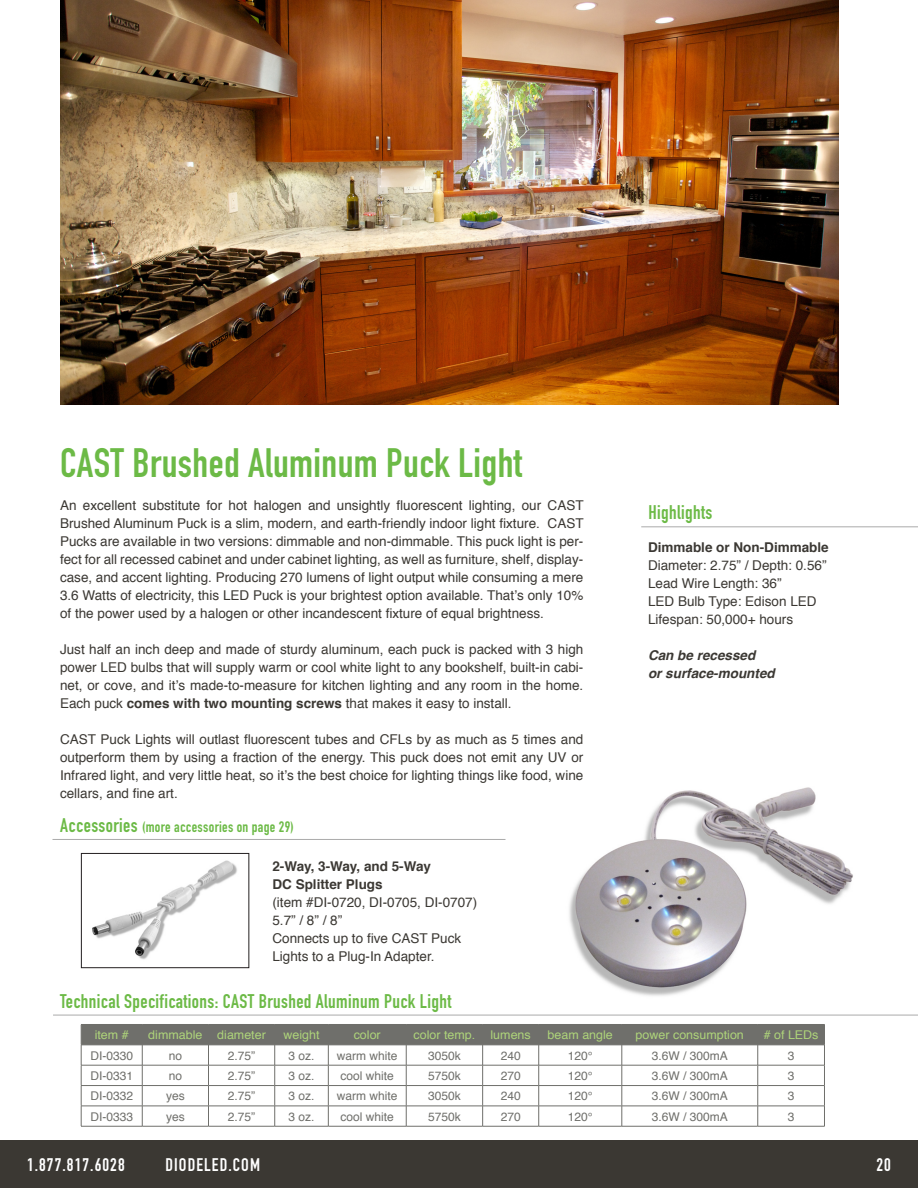
<style>
.page{position:relative;width:918px;height:1188px;background:#fff}
.page>*{position:absolute;margin:0;border:0;box-sizing:border-box;transform-origin:0 0}
.t1{font:40.5px "DIN Engschrift";letter-spacing:.01em;color:#6cba46}
.t2{font:19.5px "DIN Engschrift";letter-spacing:.02em;color:#6cba46}
.t3{font:18px "DIN Engschrift";letter-spacing:.06em;color:#fff}
.t4{font:15px "DIN Engschrift";letter-spacing:.02em;color:#6cba46}
.t5{font:13.5px/18px "Helvetica";color:#3b3833;text-align:justify}
.t6{font:700 13.5px "Helvetica";color:#3b3833}
.t7{font:italic 700 13.5px "Helvetica";color:#3b3833}
.t8{font:12px "Helvetica";color:#6f6f6b}
.t9{font:12px "Helvetica";color:#aed47a;scale:1.04 1}
.s1{font-weight:700}
.s2{font-size:19.5px}
</style>
<div class="page">
<img style="left:569px;top:787px;width:284px;height:209px">
<div style="left:0;top:1140px;width:918px;height:48px;background:#3b3833"></div>
<hr style="left:641px;top:526px;width:277px;height:1px;background:#aaabab">
<hr style="left:52px;top:839px;width:454px;height:1px;background:#aaabab">
<hr style="left:81px;top:1126px;width:61px;height:1px;background:#6f6f6b">
<hr style="left:142px;top:1126px;width:67px;height:1px;background:#6f6f6b">
<hr style="left:208px;top:1126px;width:67px;height:1px;background:#6f6f6b">
<hr style="left:275px;top:1126px;width:53px;height:1px;background:#6f6f6b">
<hr style="left:328px;top:1126px;width:78px;height:1px;background:#6f6f6b">
<hr style="left:406px;top:1126px;width:77px;height:1px;background:#6f6f6b">
<hr style="left:483px;top:1126px;width:56px;height:1px;background:#6f6f6b">
<hr style="left:539px;top:1126px;width:83px;height:1px;background:#6f6f6b">
<hr style="left:622px;top:1126px;width:136px;height:1px;background:#6f6f6b">
<hr style="left:758px;top:1126px;width:67px;height:1px;background:#6f6f6b">
<svg style="left:81px;top:1024px;width:744px;height:102px"></svg>
<hr style="left:81px;top:1045px;width:61px;height:1px;background:#6f6f6b">
<hr style="left:142px;top:1045px;width:67px;height:1px;background:#6f6f6b">
<hr style="left:208px;top:1045px;width:67px;height:1px;background:#6f6f6b">
<hr style="left:275px;top:1045px;width:53px;height:1px;background:#6f6f6b">
<hr style="left:328px;top:1045px;width:78px;height:1px;background:#6f6f6b">
<hr style="left:406px;top:1045px;width:77px;height:1px;background:#6f6f6b">
<hr style="left:483px;top:1045px;width:56px;height:1px;background:#6f6f6b">
<hr style="left:539px;top:1045px;width:83px;height:1px;background:#6f6f6b">
<hr style="left:622px;top:1045px;width:136px;height:1px;background:#6f6f6b">
<hr style="left:758px;top:1045px;width:67px;height:1px;background:#6f6f6b">
<hr style="left:53px;top:1015px;width:865px;height:1px;background:#aaabab">
<img style="left:60px;top:0;width:778px;height:405px">
<img style="left:92px;top:860px;width:145px;height:100px">
<div style="left:81px;top:853px;width:168px;height:115px;border:1px solid #231f20"></div>
<p class="t1" style="left:60px;top:439px;width:464px">CAST Brushed Aluminum Puck Light</p>
<p class="t5" style="left:60px;top:497px;width:525px">An excellent substitute for hot halogen and unsightly fluorescent lighting, our CAST Brushed Aluminum Puck is a slim, modern, and earth-friendly indoor light fixture. CAST Pucks are available in two versions: dimmable and non-dimmable. This puck light is per&shy;fect for all recessed cabinet and under cabinet lighting, as well as furniture, shelf, display&shy;case, and accent lighting. Producing 270 lumens of light output while consuming a mere 3.6 Watts of electricity, this LED Puck is your brightest option available. That’s only 10% of the power used by a halogen or other incandescent fixture of equal brightness.</p>
<p class="t5" style="left:60px;top:641px;width:525px">Just half an inch deep and made of sturdy aluminum, each puck is packed with 3 high power LED bulbs that will supply warm or cool white light to any bookshelf, built-in cabi&shy;net, or cove, and it’s made-to-measure for kitchen lighting and any room in the home.<br>Each puck <span class="s1">comes with two mounting screws</span> that makes it easy to install.</p>
<p class="t5" style="left:60px;top:731px;width:525px">CAST Puck Lights will outlast fluorescent tubes and CFLs by as much as 5 times and outperform them by using a fraction of the energy. This puck does not emit any UV or Infrared light, and very little heat, so it’s the best choice for lighting things like food, wine cellars, and fine art.</p>
<p class="t4" style="left:60px;top:818px;width:235px"><span class="s2">Accessories</span> (more accessories on page 29)</p>
<p class="t6" style="left:272px;top:855px;width:160px">2-Way, 3-Way, and 5-Way</p>
<p class="t6" style="left:272px;top:873px;width:112px">DC Splitter Plugs</p>
<p class="t5" style="left:272px;top:894px;width:206px">(item #DI-0720, DI-0705, DI-0707)<br>5.7” / 8” / 8”</p>
<p class="t5" style="left:272px;top:930px;width:190px">Connects up to five CAST Puck<br>Lights to a Plug-In Adapter.</p>
<p class="t2" style="left:60px;top:989px;width:393px">Technical Specifications: CAST Brushed Aluminum Puck Light</p>
<p class="t2" style="left:648px;top:501px;width:65px">Highlights</p>
<p class="t6" style="left:648px;top:536px;width:182px">Dimmable or Non-Dimmable</p>
<p class="t5" style="left:648px;top:556px;width:180px">Diameter: 2.75” / Depth: 0.56”</p>
<p class="t5" style="left:648px;top:574px;width:135px">Lead Wire Length: 36”</p>
<p class="t5" style="left:648px;top:592px;width:170px">LED Bulb Type: Edison LED</p>
<p class="t5" style="left:648px;top:610px;width:147px">Lifespan: 50,000+ hours</p>
<p class="t7" style="left:648px;top:644px;width:109px">Can be recessed</p>
<p class="t7" style="left:648px;top:662px;width:128px">or surface-mounted</p>
<p class="t9" style="left:95px;top:1026px;width:34px">item #</p>
<p class="t9" style="left:148px;top:1026px;width:54px">dimmable</p>
<p class="t9" style="left:217px;top:1026px;width:48px">diameter</p>
<p class="t9" style="left:283px;top:1026px;width:36px">weight</p>
<p class="t9" style="left:354px;top:1026px;width:28px">color</p>
<p class="t9" style="left:414px;top:1026px;width:61px">color temp.</p>
<p class="t9" style="left:491px;top:1026px;width:40px">lumens</p>
<p class="t9" style="left:548px;top:1026px;width:64px">beam angle</p>
<p class="t9" style="left:636px;top:1026px;width:106px">power consumption</p>
<p class="t9" style="left:764px;top:1026px;width:54px"># of LEDs</p>
<p class="t8" style="left:90px;top:1046px;width:44px">DI-0330</p>
<p class="t8" style="left:169px;top:1046px;width:15px">no</p>
<p class="t8" style="left:228px;top:1046px;width:29px">2.75”</p>
<p class="t8" style="left:289px;top:1046px;width:28px">3 oz.</p>
<p class="t8" style="left:337px;top:1046px;width:62px">warm white</p>
<p class="t8" style="left:428px;top:1046px;width:34px">3050k</p>
<p class="t8" style="left:501px;top:1046px;width:22px">240</p>
<p class="t8" style="left:568px;top:1046px;width:26px">120°</p>
<p class="t8" style="left:652px;top:1046px;width:78px">3.6W / 300mA</p>
<p class="t8" style="left:788px;top:1046px;width:8px">3</p>
<p class="t8" style="left:90px;top:1066px;width:44px">DI-0331</p>
<p class="t8" style="left:169px;top:1066px;width:15px">no</p>
<p class="t8" style="left:228px;top:1066px;width:29px">2.75”</p>
<p class="t8" style="left:289px;top:1066px;width:28px">3 oz.</p>
<p class="t8" style="left:341px;top:1066px;width:55px">cool white</p>
<p class="t8" style="left:428px;top:1066px;width:34px">5750k</p>
<p class="t8" style="left:501px;top:1066px;width:22px">270</p>
<p class="t8" style="left:568px;top:1066px;width:26px">120°</p>
<p class="t8" style="left:652px;top:1066px;width:78px">3.6W / 300mA</p>
<p class="t8" style="left:788px;top:1066px;width:8px">3</p>
<p class="t8" style="left:90px;top:1087px;width:44px">DI-0332</p>
<p class="t8" style="left:166px;top:1087px;width:20px">yes</p>
<p class="t8" style="left:228px;top:1087px;width:29px">2.75”</p>
<p class="t8" style="left:289px;top:1087px;width:28px">3 oz.</p>
<p class="t8" style="left:337px;top:1087px;width:62px">warm white</p>
<p class="t8" style="left:428px;top:1087px;width:34px">3050k</p>
<p class="t8" style="left:501px;top:1087px;width:22px">240</p>
<p class="t8" style="left:568px;top:1087px;width:26px">120°</p>
<p class="t8" style="left:652px;top:1087px;width:78px">3.6W / 300mA</p>
<p class="t8" style="left:788px;top:1087px;width:8px">3</p>
<p class="t8" style="left:90px;top:1107px;width:44px">DI-0333</p>
<p class="t8" style="left:166px;top:1107px;width:20px">yes</p>
<p class="t8" style="left:228px;top:1107px;width:29px">2.75”</p>
<p class="t8" style="left:289px;top:1107px;width:28px">3 oz.</p>
<p class="t8" style="left:341px;top:1107px;width:55px">cool white</p>
<p class="t8" style="left:428px;top:1107px;width:34px">5750k</p>
<p class="t8" style="left:501px;top:1107px;width:22px">270</p>
<p class="t8" style="left:568px;top:1107px;width:26px">120°</p>
<p class="t8" style="left:652px;top:1107px;width:78px">3.6W / 300mA</p>
<p class="t8" style="left:788px;top:1107px;width:8px">3</p>
<p class="t3" style="left:27px;top:1154px;width:99px">1.877.817.6028</p>
<p class="t3" style="left:165px;top:1154px;width:96px">DIODELED.COM</p>
<p class="t3" style="left:877px;top:1154px;width:16px">20</p>
</div>
